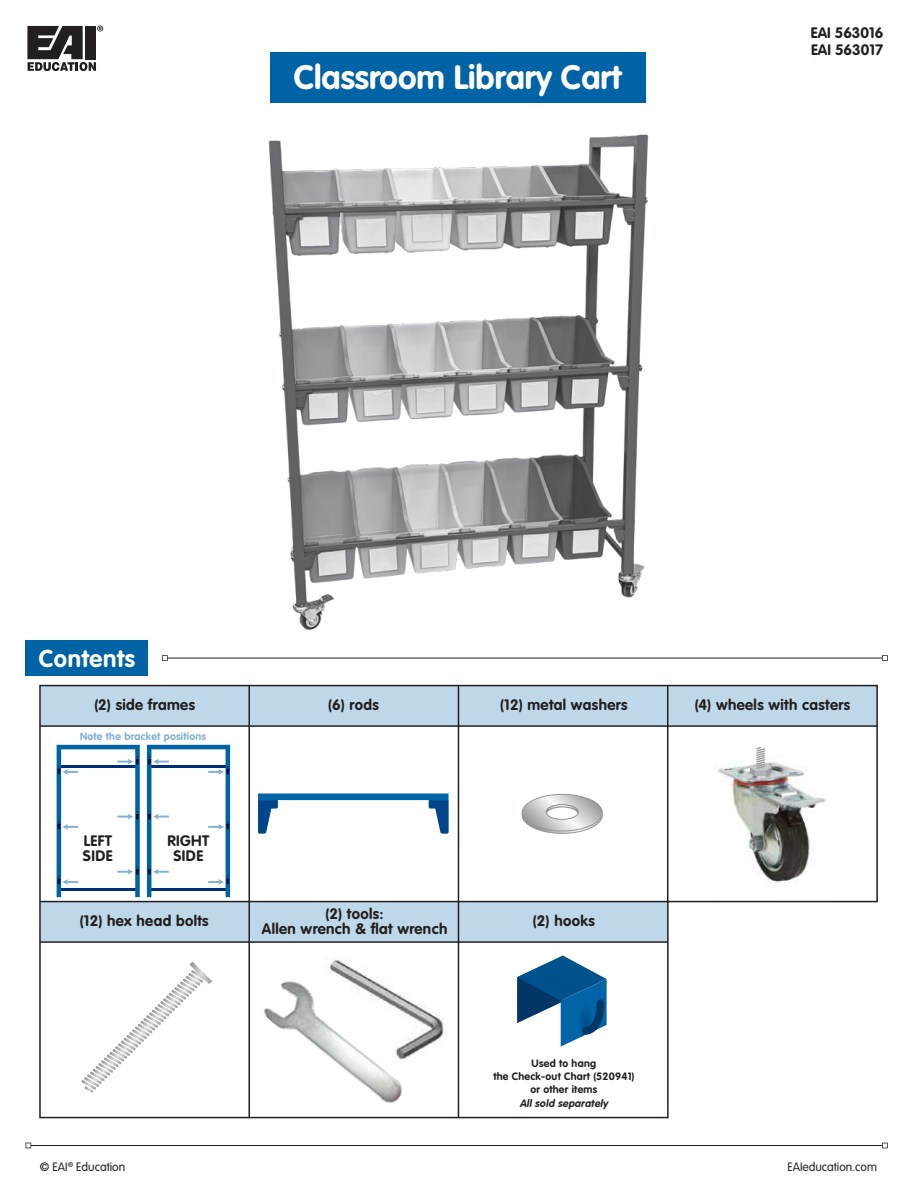
<style>
.page{position:relative;width:918px;height:1188px;background:#fff}
.page>*{position:absolute;margin:0;border:0;box-sizing:border-box;transform-origin:0 0}
.t1{font:700 33.3px "VAG Rounded";color:#fff}
.t2{font:700 24px "VAG Rounded";letter-spacing:.025em;color:#fff}
.t3{font:700 15px/15px "VAG Rounded";letter-spacing:.025em;color:#231f20;text-align:center}
.t4{font:700 15px/16.5px "VAG Rounded";color:#231f20}
.t5{font:300 12px "VAG Rounded";color:#231f20}
.t6{font:700 10.5px/12.6px "VAG Rounded";letter-spacing:.025em;color:#231f20;text-align:center}
.t7{font:700 10.5px "VAG Rounded";letter-spacing:.025em;color:#80b1d3}
.t8{font:italic 700 10.5px "VAG Rounded";color:#231f20}
</style>
<div class="page">
<div style="left:26px;top:640px;width:122px;height:36px;background:#0063a6"></div>
<svg style="left:27px;top:25px;width:76px;height:46px"></svg>
<hr style="left:165px;top:658px;width:720px;height:1px;background:#231f20">
<svg style="left:882px;top:655px;width:6px;height:6px"></svg>
<hr style="left:28px;top:1145px;width:857px;height:1px;background:#231f20">
<svg style="left:26px;top:1143px;width:5px;height:5px"></svg>
<svg style="left:882px;top:1143px;width:6px;height:5px"></svg>
<div style="left:270px;top:52px;width:376px;height:51px;background:#0063a6"></div>
<svg style="left:39px;top:684px;width:839px;height:435px"></svg>
<hr style="left:40px;top:901px;width:628px;height:1px;background:#231f20">
<hr style="left:40px;top:941px;width:628px;height:2px;background:#231f20">
<hr style="left:40px;top:725px;width:837px;height:2px;background:#231f20">
<hr style="left:248px;top:686px;width:2px;height:432px;background:#231f20">
<hr style="left:458px;top:686px;width:1px;height:432px;background:#231f20">
<hr style="left:667px;top:686px;width:1px;height:216px;background:#231f20">
<img style="left:321px;top:955px;width:127px;height:112px">
<img style="left:259px;top:972px;width:159px;height:142px">
<svg style="left:81px;top:962px;width:131px;height:131px"></svg>
<svg style="left:522px;top:794px;width:81px;height:40px"></svg>
<img style="left:713px;top:755px;width:118px;height:140px">
<svg style="left:750px;top:747px;width:22px;height:29px"></svg>
<img style="left:162px;top:134px;width:681px;height:527px">
<svg style="left:147px;top:745px;width:83px;height:152px"></svg>
<svg style="left:57px;top:745px;width:83px;height:152px"></svg>
<svg style="left:258px;top:793px;width:191px;height:41px"></svg>
<svg style="left:517px;top:956px;width:91px;height:91px"></svg>
<h1 class="t1" style="left:294px;top:58px;width:329px">Classroom Library Cart</h1>
<p class="t4" style="left:811px;top:25px;width:74px">EAI 563016<br>EAI 563017</p>
<h2 class="t2" style="left:39px;top:644px;width:98px">Contents</h2>
<p class="t3" style="left:94px;top:698px;width:102px">(2) side frames</p>
<p class="t7" style="left:80px;top:730px;width:128px">Note the bracket positions</p>
<p class="t3" style="left:83px;top:833px;width:31px;text-align:left">LEFT<br>SIDE</p>
<p class="t3" style="left:168px;top:833px;width:43px">RIGHT<br>SIDE</p>
<p class="t3" style="left:80px;top:914px;width:130px">(12) hex head bolts</p>
<p class="t3" style="left:328px;top:698px;width:52px">(6) rods</p>
<p class="t3" style="left:500px;top:698px;width:129px">(12) metal washers</p>
<p class="t3" style="left:262px;top:906px;width:187px">(2) tools:<br>Allen wrench &amp; flat wrench</p>
<p class="t3" style="left:533px;top:914px;width:63px">(2) hooks</p>
<p class="t6" style="left:493px;top:1057px;width:142px">Used to hang<br>the Check-out Chart (520941) or other items</p>
<p class="t8" style="left:520px;top:1097px;width:90px">All sold separately</p>
<p class="t3" style="left:695px;top:698px;width:157px">(4) wheels with casters</p>
<p class="t5" style="left:40px;top:1160px;width:87px">© EAI<sup>®</sup> Education</p>
<p class="t5" style="left:787px;top:1160px;width:91px">EAIeducation.com</p>
</div>
